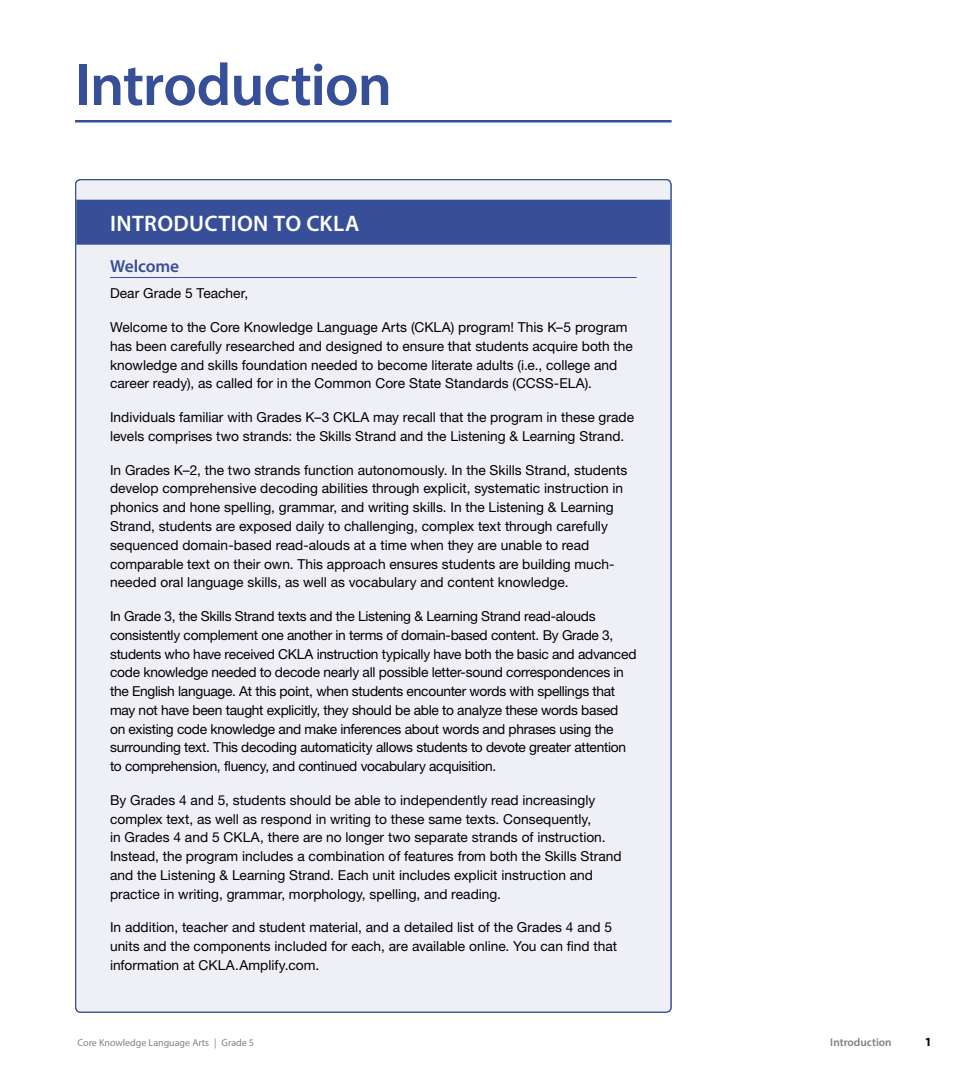
<style>
.page{position:relative;width:968px;height:1080px;background:#fff}
.page>*{position:absolute;margin:0;border:0;box-sizing:border-box;transform-origin:0 0}
.t1{font:600 60px "Myriad Pro";color:#374f98}
.t2{font:600 22.5px "Myriad Pro";letter-spacing:.015em;color:#fff}
.t3{font:600 17.5px "Myriad Pro";letter-spacing:-.005em;color:#374f98}
.t4{font:13.75px/18.8px "Helvetica Neue LT Std";color:#000}
.t5{font:13.75px/18.8px "Helvetica Neue LT Std";letter-spacing:-.02em;color:#000}
.t6{font:700 12.5px "Myriad Pro";color:#000}
.t7{font:600 11.25px "Myriad Pro";color:#808285}
.t8{font:10px "Myriad Pro";color:#808285}
</style>
<div class="page">
<hr style="left:75px;top:120px;width:596px;height:3px;background:#374f98">
<div style="left:76px;top:180px;width:595px;height:832px;background:#efeff6;border-radius:5px"></div>
<div style="left:76px;top:200px;width:594px;height:45px;background:#374f98"></div>
<hr style="left:110px;top:277px;width:526px;height:1px;background:#374f98">
<h1 class="t1" style="left:75px;top:47px;width:318px">Introduction</h1>
<h2 class="t2" style="left:110px;top:209px;width:250px">Introduction to CKLA</h2>
<p class="t3" style="left:110px;top:255px;width:71px">Welcome</p>
<p class="t4" style="left:110px;top:284px;width:140px">Dear Grade 5 Teacher,</p>
<p class="t4" style="left:110px;top:318px;width:524px">Welcome to the Core Knowledge Language Arts (CKLA) program! This K–5 program has been carefully researched and designed to ensure that students acquire both the knowledge and skills foundation needed to become literate adults (i.e., college and career ready), as called for in the Common Core State Standards (CCSS-ELA).</p>
<p class="t4" style="left:110px;top:408px;width:525px">Individuals familiar with Grades K–3 CKLA may recall that the program in these grade levels comprises two strands: the Skills Strand and the Listening &amp; Learning Strand.</p>
<p class="t4" style="left:110px;top:460px;width:519px">In Grades K–2, the two strands function autonomously. In the Skills Strand, students develop comprehensive decoding abilities through explicit, systematic instruction in phonics and hone spelling, grammar, and writing skills. In the Listening &amp; Learning Strand, students are exposed daily to challenging, complex text through carefully sequenced domain-based read-alouds at a time when they are unable to read comparable text on their own. This approach ensures students are building much&shy;needed oral language skills, as well as vocabulary and content knowledge.</p>
<p class="t5" style="left:110px;top:607px;width:528px">In Grade 3, the Skills Strand texts and the Listening &amp; Learning Strand read-alouds consistently complement one another in terms of domain-based content. By Grade 3, students who have received CKLA instruction typically have both the basic and advanced code knowledge needed to decode nearly all possible letter-sound correspondences in the English language. At this point, when students encounter words with spellings that may not have been taught explicitly, they should be able to analyze these words based on existing code knowledge and make inferences about words and phrases using the surrounding text. This decoding automaticity allows students to devote greater attention to comprehension, fluency, and continued vocabulary acquisition.</p>
<p class="t4" style="left:110px;top:790px;width:513px">By Grades 4 and 5, students should be able to independently read increasingly complex text, as well as respond in writing to these same texts. Consequently,<br>in Grades 4 and 5 CKLA, there are no longer two separate strands of instruction.<br>Instead, the program includes a combination of features from both the Skills Strand and the Listening &amp; Learning Strand. Each unit includes explicit instruction and practice in writing, grammar, morphology, spelling, and reading.</p>
<p class="t4" style="left:110px;top:918px;width:508px">In addition, teacher and student material, and a detailed list of the Grades 4 and 5 units and the components included for each, are available online. You can find that information at CKLA.Amplify.com.</p>
<p class="t8" style="left:78px;top:1037px;width:178px">Core Knowledge Language Arts | Grade 5</p>
<p class="t7" style="left:830px;top:1035px;width:63px">Introduction</p>
<p class="t6" style="left:924px;top:1034px;width:8px">1</p>
</div>
